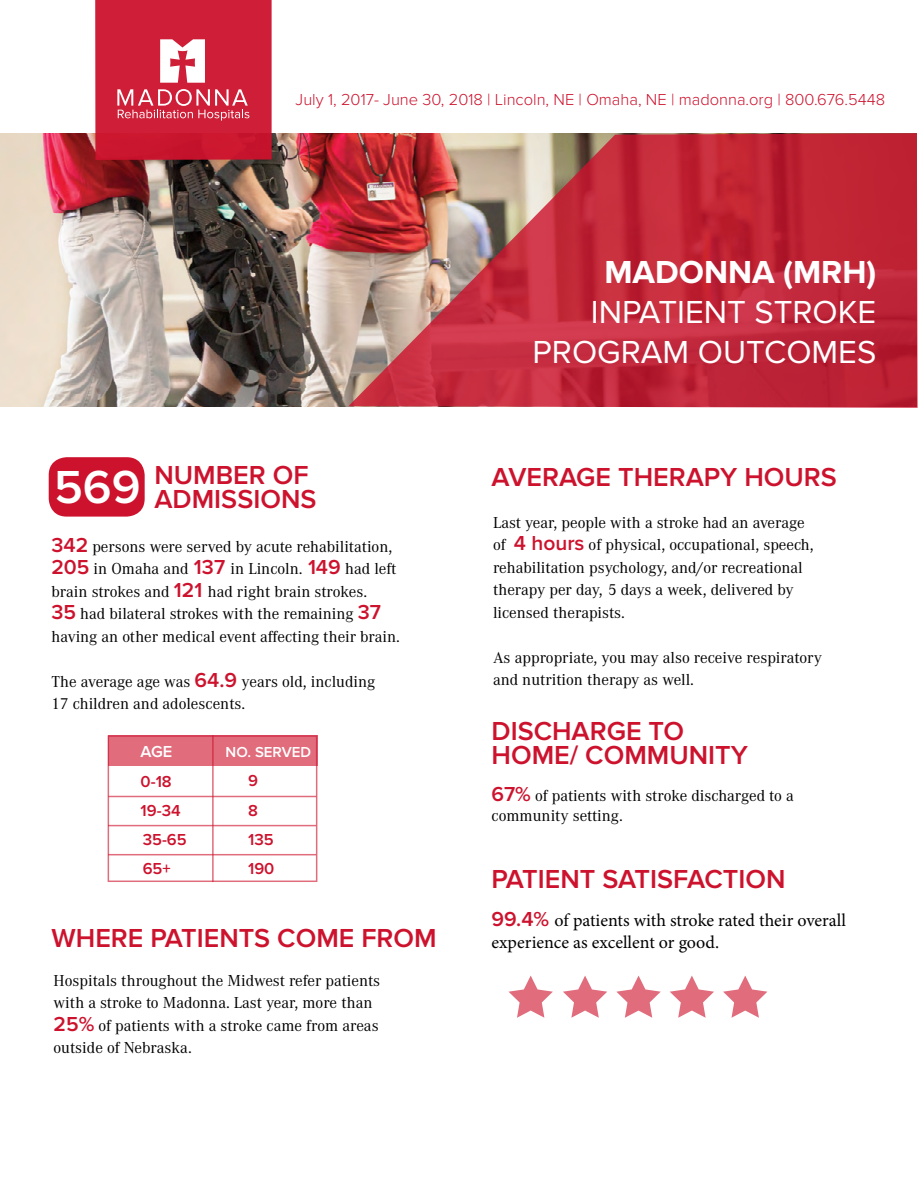
<style>
.page{position:relative;width:918px;height:1188px;background:#fff}
.page>*{position:absolute;margin:0;border:0;box-sizing:border-box;transform-origin:0 0}
.t1{font:600 48px "Proxima Nova";color:#fff}
.t2{font:33px/39.6px "Proxima Nova";color:#fff;text-align:right}
.t3{font:700 33px "Proxima Nova";color:#fff}
.t4{font:600 27px/24px "Proxima Nova";color:#cd122d}
.t5{font:18px/21.6px "Minion Pro";color:#000}
.t6{font:16.5px/22.5px "Corporate A Pro";color:#000}
.t7{font:300 16.5px "Proxima Nova";color:#cd122d}
.t8{font:600 16.5px/29.1px "Proxima Nova";color:#cd122d}
.t9{font:600 16.5px "Proxima Nova";color:#fff}
.t10{font:600 15px "Proxima Nova";color:#fff}
.s1{font-family:"Proxima Nova";font-weight:600;font-size:21px;color:#cd122d}
</style>
<div class="page">
<div style="left:49px;top:457px;width:96px;height:60px;background:#cd122d;border-radius:18px"></div>
<svg style="left:509px;top:976px;width:44px;height:42px"></svg>
<svg style="left:563px;top:976px;width:44px;height:42px"></svg>
<svg style="left:616px;top:976px;width:45px;height:42px"></svg>
<svg style="left:670px;top:976px;width:44px;height:42px"></svg>
<svg style="left:723px;top:976px;width:44px;height:42px"></svg>
<img style="left:0;top:133px;width:348px;height:273px">
<svg style="left:348px;top:133px;width:570px;height:275px;background:#c03f4a"></svg>
<div style="left:95px;top:0;width:177px;height:160px;background:#cf1e37"></div>
<svg style="left:160px;top:39px;width:45px;height:44px"></svg>
<svg style="left:117px;top:89px;width:132px;height:32px"></svg>
<hr style="left:212px;top:735px;width:2px;height:147px;background:#cd122d">
<div style="left:108px;top:735px;width:209px;height:31px;background:#e06c7c"></div>
<hr style="left:108px;top:796px;width:208px;height:1px;background:#cd122d">
<hr style="left:108px;top:825px;width:208px;height:1px;background:#cd122d">
<hr style="left:108px;top:854px;width:208px;height:1px;background:#cd122d">
<p class="t7" style="left:296px;top:90px;width:591px">July 1, 2017- June 30, 2018 | Lincoln, NE | Omaha, NE | madonna.org | 800.676.5448</p>
<h2 class="t3" style="left:604px;top:253px;width:274px">MADONNA (MRH)</h2>
<h2 class="t2" style="left:533px;top:293px;width:345px">INPATIENT STROKE<br>PROGRAM OUTCOMES</h2>
<h3 class="t4" style="left:154px;top:464px;width:164px">NUMBER OF<br>ADMISSIONS</h3>
<h3 class="t4" style="left:492px;top:466px;width:347px">AVERAGE THERAPY HOURS</h3>
<p class="t6" style="left:493px;top:510px;width:322px">Last year, people with a stroke had an average of <span class="s1">4 hours</span> of physical, occupational, speech, rehabilitation psychology, and/or recreational therapy per day, 5 days a week, delivered by licensed therapists.</p>
<p class="t6" style="left:493px;top:645px;width:331px">As appropriate, you may also receive respiratory and nutrition therapy as well.</p>
<h1 class="t1" style="left:54px;top:459px;width:88px">569</h1>
<p class="t6" style="left:51px;top:534px;width:350px"><span class="s1">342</span> persons were served by acute rehabilitation, <span class="s1">205</span> in Omaha and <span class="s1">137</span> in Lincoln. <span class="s1">149</span> had left brain strokes and <span class="s1">121</span> had right brain strokes.<br><span class="s1">35</span> had bilateral strokes with the remaining <span class="s1">37 </span>having an other medical event affecting their brain.</p>
<p class="t6" style="left:51px;top:669px;width:325px">The average age was <span class="s1">64.9</span> years old, including<br>17 children and adolescents.</p>
<p class="t9" style="left:141px;top:742px;width:33px">AGE</p>
<p class="t10" style="left:226px;top:744px;width:87px">NO. SERVED</p>
<p class="t8" style="left:141px;top:767px;width:48px">0-18<br>19-34<br>35-65<br>65+</p>
<p class="t8" style="left:248px;top:766px;width:28px">9<br>8<br>135<br>190</p>
<h3 class="t4" style="left:52px;top:927px;width:387px">WHERE PATIENTS COME FROM</h3>
<p class="t6" style="left:54px;top:968px;width:328px">Hospitals throughout the Midwest refer patients with a stroke to Madonna. Last year, more than <span class="s1">25%</span> of patients with a stroke came from areas outside of Nebraska.</p>
<h3 class="t4" style="left:492px;top:720px;width:258px">DISCHARGE TO<br>HOME/ COMMUNITY</h3>
<p class="t6" style="left:492px;top:785px;width:304px;line-height:19.8px"><span class="s1">67%</span> of patients with stroke discharged to a community setting.</p>
<h3 class="t4" style="left:492px;top:867px;width:296px">PATIENT SATISFACTION</h3>
<p class="t5" style="left:492px;top:910px;width:356px"><span class="s1">99.4%</span> of patients with stroke rated their overall experience as excellent or good.</p>
</div>
